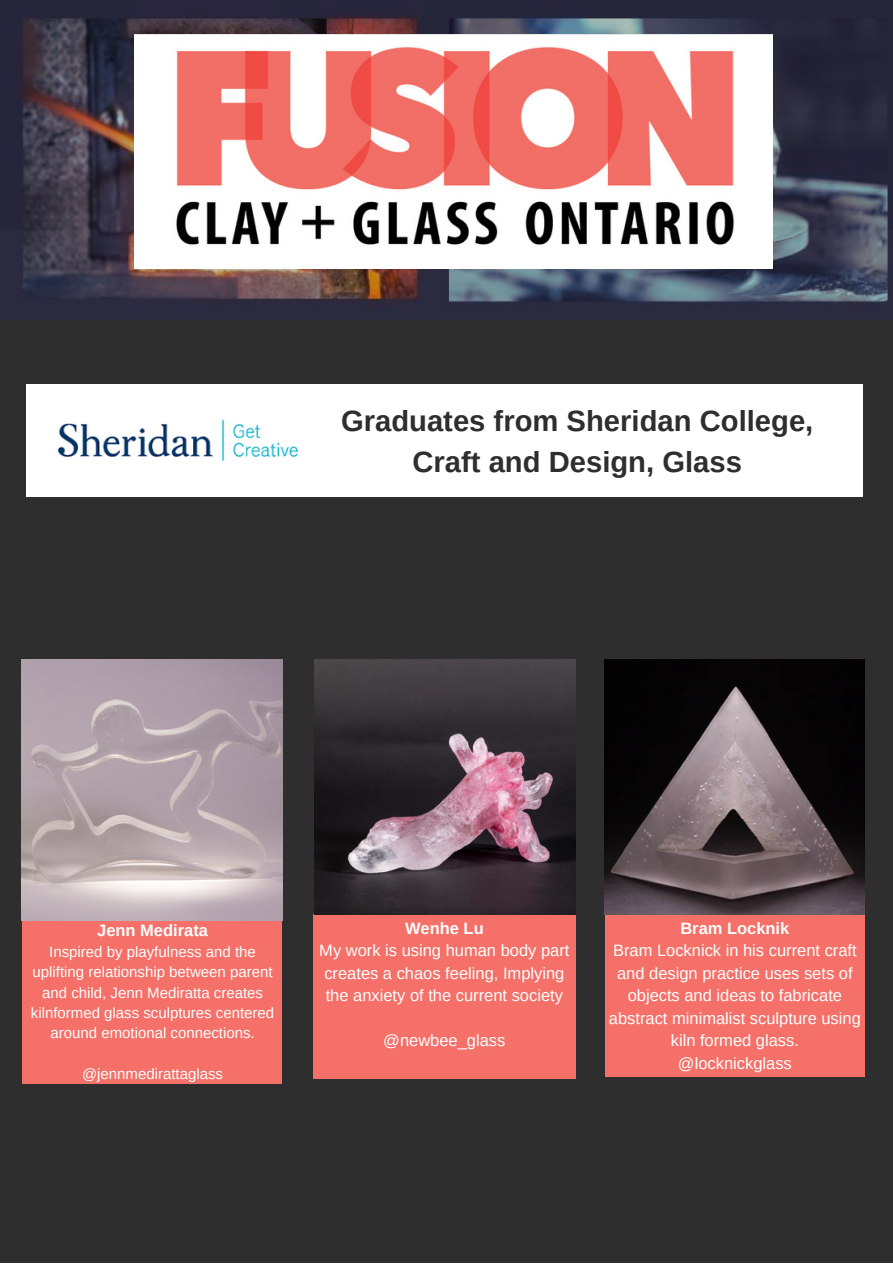
<style>
.page{position:relative;width:893px;height:1264px;background:#fff}
.page>*{position:absolute;margin:0;border:0;box-sizing:border-box;transform-origin:0 0}
.t1{font:700 29.25px/40.8px "Arimo";color:#2e2e2e;text-align:center}
.t2{font:16.5px/22.5px "Arimo";color:#fff;text-align:center}
.t3{font:700 16.5px "Arimo";color:#fff}
.t4{font:15px/20.2px "Arimo";color:#fff;text-align:center}
</style>
<div class="page">
<div style="left:0;top:0;width:892px;height:1262px;background:#2e2e2e"></div>
<div style="left:26px;top:384px;width:836px;height:113px;background:#fff"></div>
<img style="left:58px;top:419px;width:240px;height:43px">
<div style="left:605px;top:912px;width:259px;height:164px;background:#f47068"></div>
<div style="left:22px;top:919px;width:259px;height:164px;background:#f47068"></div>
<div style="left:313px;top:914px;width:262px;height:165px;background:#f47068"></div>
<img style="left:22px;top:659px;width:260px;height:261px">
<img style="left:314px;top:659px;width:261px;height:255px">
<img style="left:604px;top:659px;width:260px;height:255px">
<img style="left:0;top:0;width:892px;height:319px">
<img style="left:135px;top:35px;width:637px;height:234px">
<p class="t1" style="left:341px;top:400px;width:474px">Graduates from Sheridan College,<br>Craft and Design, Glass</p>
<p class="t3" style="left:97px;top:920px;width:112px">Jenn Medirata</p>
<p class="t4" style="left:31px;top:941px;width:245px">Inspired by playfulness and the uplifting relationship between parent and child, Jenn Mediratta creates kilnformed glass sculptures centered around emotional connections.</p>
<p class="t4" style="left:82px;top:1063px;width:142px">@jennmedirattaglass</p>
<p class="t3" style="left:405px;top:918px;width:80px">Wenhe Lu</p>
<p class="t2" style="left:319px;top:939px;width:251px">My work is using human body part creates a chaos feeling, Implying the anxiety of the current society</p>
<p class="t2" style="left:383px;top:1029px;width:124px">@newbee_glass</p>
<p class="t3" style="left:680px;top:918px;width:110px">Bram Locknik</p>
<p class="t2" style="left:609px;top:939px;width:253px">Bram Locknick in his current craft and design practice uses sets of objects and ideas to fabricate abstract minimalist sculpture using kiln formed glass.</p>
<p class="t2" style="left:678px;top:1051px;width:115px">@locknickglass</p>
</div>
